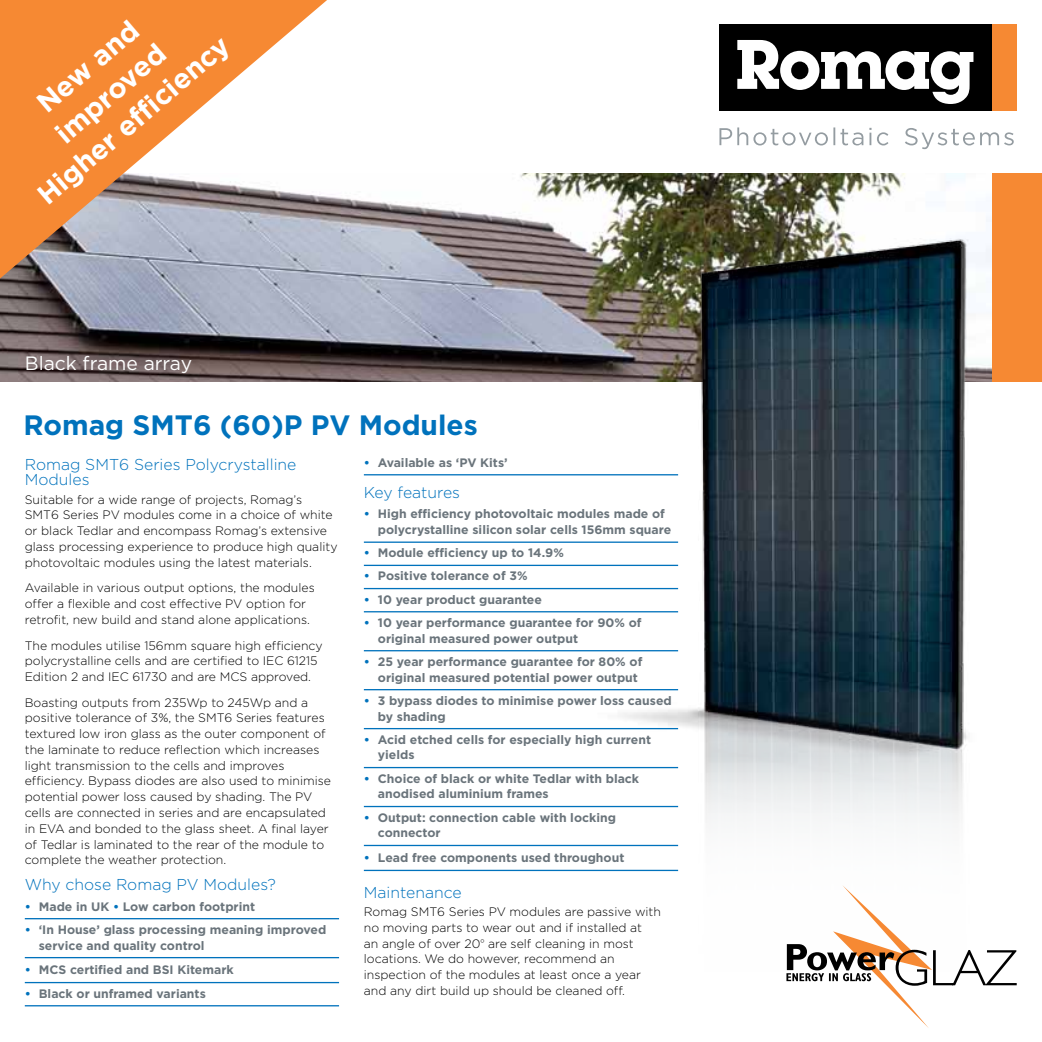
<style>
.page{position:relative;width:1042px;height:1042px;background:#fff}
.page>*{position:absolute;margin:0;border:0;box-sizing:border-box;transform-origin:0 0}
.t1{font:700 28px/35px "Gotham HTF";color:#fff;text-align:center}
.t2{font:700 28px "Gotham HTF";color:#0072bc}
.t3{font:19.25px "Gotham HTF";color:#fff}
.t4{font:300 15.75px/15.8px "Gotham HTF";color:#0072bc}
.t5{font:300 12.25px/15.8px "Gotham HTF";color:#000}
.t6{font:700 12.25px/15.8px "Gotham HTF";color:#6a747b}
.s1{color:#0072bc}
.s2{font-family:"News Gothic BT"}
</style>
<div class="page">
<div style="left:719px;top:25px;width:273px;height:86px;background:#000"></div>
<div style="left:992px;top:25px;width:25px;height:86px;background:#f68933"></div>
<svg style="left:737px;top:40px;width:236px;height:64px"></svg>
<svg style="left:719px;top:127px;width:294px;height:22px"></svg>
<img style="left:0;top:174px;width:992px;height:208px">
<div style="left:992px;top:174px;width:50px;height:208px;background:#f68933"></div>
<hr style="left:25px;top:918px;width:314px;height:1px;background:#0072bc">
<hr style="left:25px;top:957px;width:314px;height:1px;background:#0072bc">
<hr style="left:25px;top:982px;width:314px;height:1px;background:#0072bc">
<hr style="left:25px;top:1005px;width:314px;height:1px;background:#0072bc">
<img style="left:579px;top:228px;width:413px;height:644px">
<svg style="left:657px;top:756px;width:360px;height:230px"></svg>
<svg style="left:786px;top:885px;width:230px;height:143px"></svg>
<hr style="left:364px;top:474px;width:314px;height:1px;background:#0072bc">
<hr style="left:364px;top:541px;width:314px;height:2px;background:#0072bc">
<hr style="left:364px;top:565px;width:314px;height:1px;background:#0072bc">
<hr style="left:364px;top:588px;width:314px;height:1px;background:#0072bc">
<hr style="left:364px;top:611px;width:314px;height:1px;background:#0072bc">
<hr style="left:364px;top:650px;width:314px;height:1px;background:#0072bc">
<hr style="left:364px;top:689px;width:314px;height:1px;background:#0072bc">
<hr style="left:364px;top:728px;width:314px;height:1px;background:#0072bc">
<hr style="left:364px;top:767px;width:314px;height:1px;background:#0072bc">
<hr style="left:364px;top:806px;width:314px;height:1px;background:#0072bc">
<hr style="left:364px;top:845px;width:314px;height:1px;background:#0072bc">
<hr style="left:364px;top:870px;width:314px;height:1px;background:#0072bc">
<svg style="left:0;top:0;width:327px;height:279px;fill:#f68933"></svg>
<h1 class="t1" style="left:-16px;top:133px;width:244px;rotate:-41deg">New and improved<br>Higher effi ciency</h1>
<h2 class="t3" style="left:25px;top:353px;width:169px">Black frame array</h2>
<h1 class="t2" style="left:24px;top:409px;width:456px">Romag SMT6 (60)P PV Modules</h1>
<p class="t4" style="left:25px;top:456px;width:273px">Romag SMT6 Series Polycrystalline<br>Modules</p>
<p class="t5" style="left:25px;top:491px;width:314px">Suitable for a wide range of projects, Romag’s SMT6 Series PV modules come in a choice of white or black Tedlar and encompass Romag’s extensive glass processing experience to produce high quality photovoltaic modules using the latest materials.</p>
<p class="t5" style="left:25px;top:580px;width:291px">Available in various output options, the modules offer a flexible and cost effective PV option for retrofit, new build and stand alone applications.</p>
<p class="t5" style="left:25px;top:637px;width:299px">The modules utilise 156mm square high efficiency polycrystalline cells and are certified to IEC 61215<br>Edition 2 and IEC 61730 and are MCS approved.</p>
<p class="t5" style="left:25px;top:694px;width:308px">Boasting outputs from 235Wp to 245Wp and a positive tolerance of 3%, the SMT6 Series features textured low iron glass as the outer component of the laminate to reduce reflection which increases light transmission to the cells and improves efficiency. Bypass diodes are also used to minimise potential power loss caused by shading. The PV cells are connected in series and are encapsulated in EVA and bonded to the glass sheet. A final layer of Tedlar is laminated to the rear of the module to complete the weather protection.</p>
<p class="t4" style="left:25px;top:876px;width:253px">Why chose Romag PV Modules?</p>
<p class="t6" style="left:25px;top:898px;width:232px"><span class="s1">•</span> Made in UK <span class="s1">•</span> Low carbon footprint</p>
<p class="t6" style="left:39px;top:921px;width:289px;text-indent:-14px"><span class="s1">•</span> ‘In House’ glass processing meaning improved service and quality control</p>
<p class="t6" style="left:25px;top:962px;width:210px"><span class="s1">•</span> MCS certified and BSI Kitemark</p>
<p class="t6" style="left:25px;top:985px;width:182px"><span class="s1">•</span> Black or unframed variants</p>
<p class="t6" style="left:364px;top:454px;width:145px"><span class="s1">•</span> Available as ‘PV Kits’</p>
<p class="t4" style="left:364px;top:484px;width:98px">Key features</p>
<p class="t6" style="left:378px;top:506px;width:295px;text-indent:-14px"><span class="s1">•</span> High efficiency photovoltaic modules made of polycrystalline silicon solar cells 156mm square</p>
<p class="t6" style="left:364px;top:545px;width:201px"><span class="s1">•</span> Module efficiency up to 14.9%</p>
<p class="t6" style="left:364px;top:568px;width:165px"><span class="s1">•</span> Positive tolerance of 3%</p>
<p class="t6" style="left:364px;top:591px;width:180px"><span class="s1">•</span> 10 year product guarantee</p>
<p class="t6" style="left:378px;top:614px;width:265px;text-indent:-14px"><span class="s1">•</span> 10 year performance guarantee for 90% of original measured power output</p>
<p class="t6" style="left:378px;top:653px;width:266px;text-indent:-14px"><span class="s1">•</span> 25 year performance guarantee for 80% of original measured potential power output</p>
<p class="t6" style="left:378px;top:692px;width:295px;text-indent:-14px"><span class="s1">•</span> 3 bypass diodes to minimise power loss caused by shading</p>
<p class="t6" style="left:378px;top:731px;width:275px;text-indent:-14px"><span class="s1">•</span> Acid etched cells for especially high current yields</p>
<p class="t6" style="left:378px;top:770px;width:263px;text-indent:-14px"><span class="s1">•</span> Choice of black or white Tedlar with black anodised aluminium frames</p>
<p class="t6" style="left:378px;top:809px;width:240px;text-indent:-14px"><span class="s1">•</span> Output: connection cable with locking connector</p>
<p class="t6" style="left:364px;top:850px;width:262px"><span class="s1">•</span> Lead free components used throughout</p>
<p class="t4" style="left:364px;top:884px;width:99px">Maintenance</p>
<p class="t5" style="left:364px;top:904px;width:299px">Romag SMT6 Series PV modules are passive with no moving parts to wear out and if installed at<br>an angle of over 20<span class="s2">°</span> are self cleaning in most locations. We do however, recommend an inspection of the modules at least once a year and any dirt build up should be cleaned off.</p>
</div>
